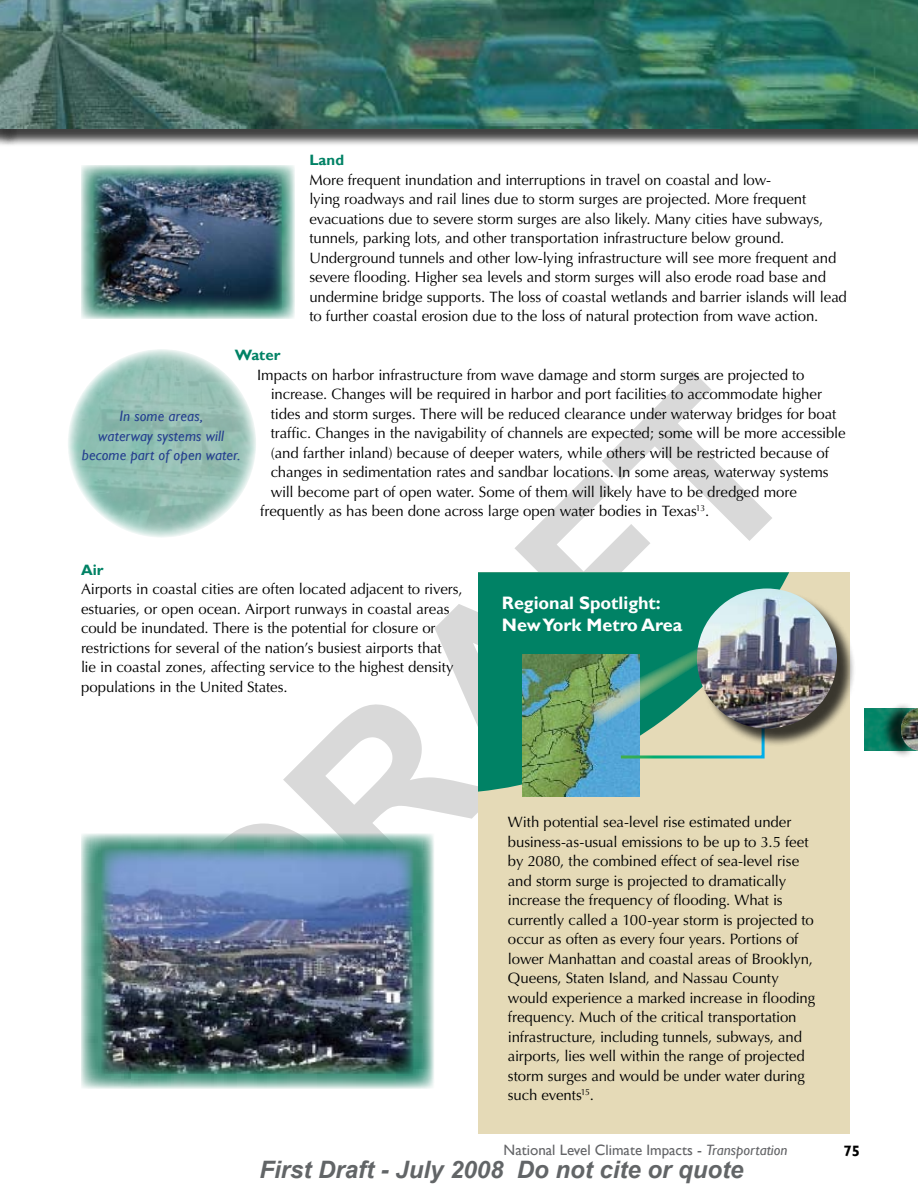
<style>
.page{position:relative;width:918px;height:1188px;background:#fff}
.page>*{position:absolute;margin:0;border:0;box-sizing:border-box;transform-origin:0 0}
.t1{font:italic 700 24px "Arial";color:#626567}
.t2{font:700 18px/21.6px "Gill Sans";color:#fff}
.t3{font:15px/19.5px "Optima";letter-spacing:-.005em;color:#000}
.t4{font:italic 15px/19.5px "Gill Sans";letter-spacing:.01em;color:#25408f;text-align:center}
.t5{font:15px "Gill Sans";color:#636467}
.t6{font:700 15px "Gill Sans";color:#008265}
.t7{font:700 15px "Gill Sans";color:#000}
.s1{font-style:italic}
</style>
<div class="page">
<div style="left:0;top:2px;width:918px;height:146px;background:#000;opacity:.75"></div>
<img style="left:0;top:0;width:918px;height:129px">
<img style="left:864px;top:708px;width:54px;height:42px">
<div style="left:880px;top:701px;width:34px;height:58px;background:#000;opacity:.75"></div>
<img style="left:901px;top:709px;width:17px;height:42px">
<svg style="left:171px;top:370px;width:601px;height:464px"></svg>
<img style="left:68px;top:349px;width:188px;height:189px;border-radius:94px">
<img style="left:74px;top:355px;width:176px;height:177px;border-radius:88px">
<img style="left:81px;top:165px;width:213px;height:154px">
<img style="left:94px;top:174px;width:188px;height:136px">
<img style="left:81px;top:834px;width:353px;height:254px">
<img style="left:102px;top:849px;width:311px;height:225px">
<div style="left:478px;top:573px;width:371px;height:561px;background:#e5dab7"></div>
<svg style="left:478px;top:571px;width:311px;height:221px;fill:#008265"></svg>
<img style="left:523px;top:654px;width:116px;height:142px">
<div style="left:699px;top:591px;width:157px;height:156px;background:#000;opacity:.75"></div>
<img style="left:697px;top:589px;width:140px;height:140px;border-radius:70px">
<img style="left:585px;top:599px;width:214px;height:161px">
<p class="t6" style="left:309px;top:151px;width:36px">Land</p>
<p class="t3" style="left:309px;top:170px;width:539px">More frequent inundation and interruptions in travel on coastal and low-<br>lying roadways and rail lines due to storm surges are projected. More frequent evacuations due to severe storm surges are also likely. Many cities have subways, tunnels, parking lots, and other transportation infrastructure below ground.<br>Underground tunnels and other low-lying infrastructure will see more frequent and severe flooding. Higher sea levels and storm surges will also erode road base and undermine bridge supports. The loss of coastal wetlands and barrier islands will lead to further coastal erosion due to the loss of natural protection from wave action.</p>
<p class="t6" style="left:235px;top:346px;width:47px">Water</p>
<p class="t3" style="left:257px;top:365px;width:549px">Impacts on harbor infrastructure from wave damage and storm surges are projected to</p>
<p class="t3" style="left:271px;top:385px;width:553px">increase. Changes will be required in harbor and port facilities to accommodate higher</p>
<p class="t3" style="left:271px;top:404px;width:567px">tides and storm surges. There will be reduced clearance under waterway bridges for boat</p>
<p class="t3" style="left:271px;top:424px;width:576px">traffic. Changes in the navigability of channels are expected; some will be more accessible</p>
<p class="t3" style="left:271px;top:443px;width:560px">(and farther inland) because of deeper waters, while others will be restricted because of</p>
<p class="t3" style="left:271px;top:463px;width:559px">changes in sedimentation rates and sandbar locations. In some areas, waterway systems</p>
<p class="t3" style="left:271px;top:482px;width:528px">will become part of open water. Some of them will likely have to be dredged more</p>
<p class="t3" style="left:260px;top:502px;width:450px">frequently as has been done across large open water bodies in Texas<sup>13</sup>.</p>
<p class="t4" style="left:82px;top:407px;width:160px">In some areas,<br>waterway systems will become part of open water.</p>
<p class="t6" style="left:81px;top:561px;width:24px">Air</p>
<p class="t3" style="left:81px;top:580px;width:383px">Airports in coastal cities are often located adjacent to rivers, estuaries, or open ocean. Airport runways in coastal areas could be inundated. There is the potential for closure or restrictions for several of the nation’s busiest airports that<br>lie in coastal zones, affecting service to the highest density populations in the United States.</p>
<p class="t2" style="left:502px;top:593px;width:182px">Regional Spotlight:<br>New York Metro Area</p>
<p class="t3" style="left:508px;top:812px;width:309px">With potential sea-level rise estimated under business-as-usual emissions to be up to 3.5 feet by 2080, the combined effect of sea-level rise and storm surge is projected to dramatically increase the frequency of flooding. What is currently called a 100-year storm is projected to occur as often as every four years. Portions of lower Manhattan and coastal areas of Brooklyn, Queens, Staten Island, and Nassau County would experience a marked increase in flooding frequency. Much of the critical transportation infrastructure, including tunnels, subways, and airports, lies well within the range of projected storm surges and would be under water during such events<sup>15</sup>.</p>
<p class="t5" style="left:504px;top:1141px;width:285px">National Level Climate Impacts - <span class="s1">Transportation</span></p>
<p class="t7" style="left:843px;top:1142px;width:18px">75</p>
<h1 class="t1" style="left:259px;top:1154px;width:486px">First Draft - July 2008 Do not cite or quote</h1>
</div>
